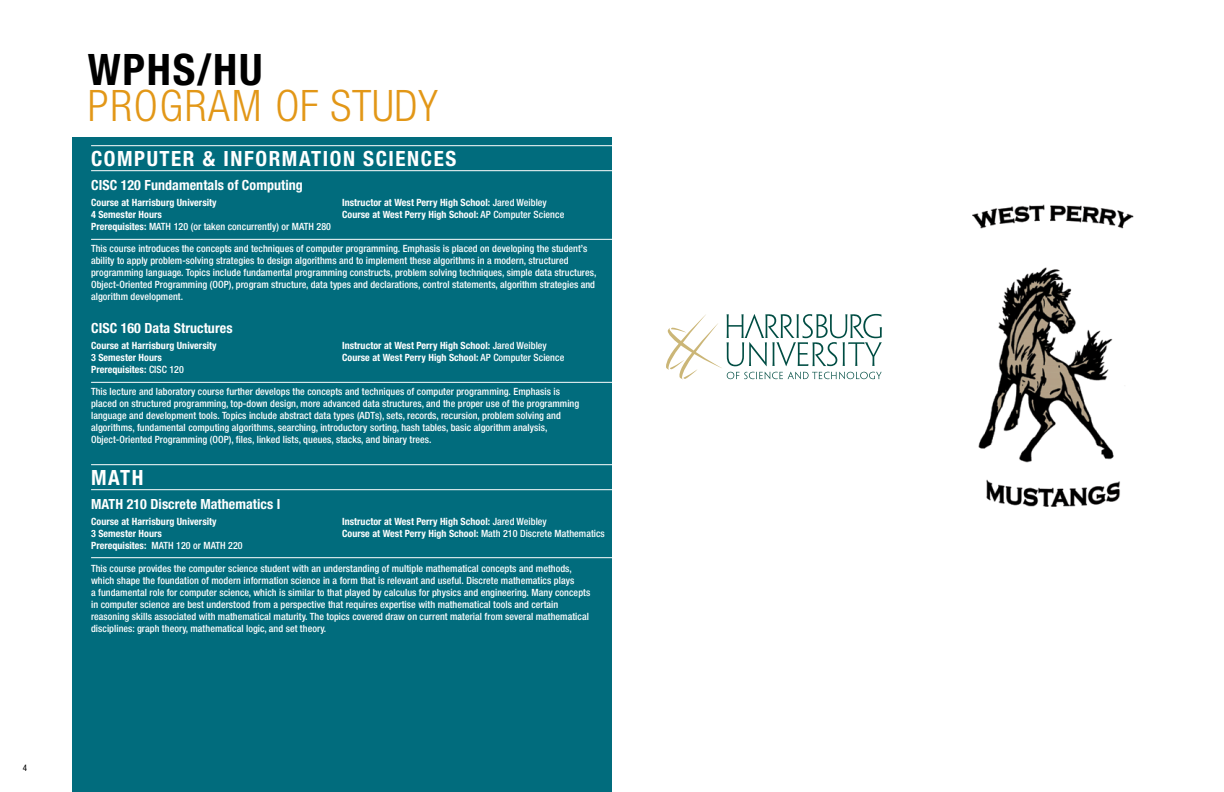
<style>
.page{position:relative;width:1224px;height:792px;background:#fff}
.page>*{position:absolute;margin:0;border:0;box-sizing:border-box;transform-origin:0 0}
.t1{font:300 condensed 43.5px "Helvetica Neue LT Std";letter-spacing:.04em;color:#e29717}
.t2{font:700 condensed 43.5px "Helvetica Neue LT Std";letter-spacing:.04em;color:#000}
.t3{font:700 condensed 21px "Helvetica Neue LT Std";letter-spacing:.075em;color:#fff}
.t4{font:700 condensed 14px "Helvetica Neue LT Std";letter-spacing:.005em;color:#fff}
.t5{font:500 condensed 10px/12px "Helvetica Neue LT Std";letter-spacing:.005em;color:#fff}
.t6{font:700 condensed 10px "Helvetica Neue LT Std";letter-spacing:.005em;color:#fff}
.t7{font:condensed 9px "Helvetica Neue LT Std";color:#000}
.s1{font-weight:500}
.s2{font-weight:700}
</style>
<div class="page">
<div style="left:72px;top:138px;width:540px;height:654px;background:#016c7d"></div>
<hr style="left:91px;top:145px;width:521px;height:1px;background:#fff">
<hr style="left:91px;top:170px;width:521px;height:1px;background:#fff">
<hr style="left:91px;top:239px;width:521px;height:1px;background:#fff">
<hr style="left:91px;top:382px;width:521px;height:1px;background:#fff">
<hr style="left:91px;top:464px;width:521px;height:1px;background:#fff">
<hr style="left:91px;top:489px;width:521px;height:1px;background:#fff">
<hr style="left:91px;top:557px;width:521px;height:1px;background:#fff">
<svg style="left:666px;top:314px;width:216px;height:66px"></svg>
<img style="left:973px;top:204px;width:161px;height:303px">
<p class="t7" style="left:23px;top:763px;width:6px">4</p>
<h1 class="t2" style="left:88px;top:43px;width:176px">WPHS/HU</h1>
<h1 class="t1" style="left:88px;top:81px;width:351px">PROGRAM OF STUDY</h1>
<h2 class="t3" style="left:91px;top:146px;width:367px">COMPUTER &amp; INFORMATION SCIENCES</h2>
<h3 class="t4" style="left:91px;top:177px;width:213px">CISC 120 Fundamentals of Computing</h3>
<p class="t6" style="left:91px;top:197px;width:127px">Course at Harrisburg University</p>
<p class="t6" style="left:342px;top:197px;width:206px">Instructor at West Perry High School: <span class="s1">Jared Weibley</span></p>
<p class="t6" style="left:91px;top:209px;width:72px">4 Semester Hours</p>
<p class="t6" style="left:342px;top:209px;width:224px">Course at West Perry High School: <span class="s1">AP Computer Science</span></p>
<p class="t5" style="left:91px;top:221px;width:242px"><span class="s2">Prerequisites:</span> MATH 120 (or taken concurrently) or MATH 280</p>
<p class="t5" style="left:91px;top:243px;width:507px">This course introduces the concepts and techniques of computer programming. Emphasis is placed on developing the student’s ability to apply problem-solving strategies to design algorithms and to implement these algorithms in a modern, structured programming language. Topics include fundamental programming constructs, problem solving techniques, simple data structures, Object-Oriented Programming (OOP), program structure, data types and declarations, control statements, algorithm strategies and algorithm development.</p>
<h3 class="t4" style="left:91px;top:320px;width:143px">CISC 160 Data Structures</h3>
<p class="t6" style="left:91px;top:340px;width:127px">Course at Harrisburg University</p>
<p class="t6" style="left:342px;top:340px;width:206px">Instructor at West Perry High School: <span class="s1">Jared Weibley</span></p>
<p class="t6" style="left:91px;top:352px;width:72px">3 Semester Hours</p>
<p class="t6" style="left:342px;top:352px;width:224px">Course at West Perry High School: <span class="s1">AP Computer Science</span></p>
<p class="t6" style="left:91px;top:364px;width:94px">Prerequisites: <span class="s1">CISC 120</span></p>
<p class="t5" style="left:91px;top:386px;width:490px">This lecture and laboratory course further develops the concepts and techniques of computer programming. Emphasis is placed on structured programming, top-down design, more advanced data structures, and the proper use of the programming language and development tools. Topics include abstract data types (ADTs), sets, records, recursion, problem solving and algorithms, fundamental computing algorithms, searching, introductory sorting, hash tables, basic algorithm analysis, Object-Oriented Programming (OOP), files, linked lists, queues, stacks, and binary trees.</p>
<h2 class="t3" style="left:91px;top:465px;width:54px">MATH</h2>
<h3 class="t4" style="left:91px;top:496px;width:191px">MATH 210 Discrete Mathematics I</h3>
<p class="t6" style="left:91px;top:516px;width:127px">Course at Harrisburg University</p>
<p class="t6" style="left:342px;top:516px;width:206px">Instructor at West Perry High School: <span class="s1">Jared Weibley</span></p>
<p class="t6" style="left:91px;top:528px;width:72px">3 Semester Hours</p>
<p class="t6" style="left:342px;top:528px;width:264px">Course at West Perry High School: <span class="s1">Math 210 Discrete Mathematics</span></p>
<p class="t5" style="left:91px;top:540px;width:153px"><span class="s2">Prerequisites:</span> MATH 120 or MATH 220</p>
<p class="t5" style="left:91px;top:563px;width:501px">This course provides the computer science student with an understanding of multiple mathematical concepts and methods, which shape the foundation of modern information science in a form that is relevant and useful. Discrete mathematics plays<br>a fundamental role for computer science, which is similar to that played by calculus for physics and engineering. Many concepts in computer science are best understood from a perspective that requires expertise with mathematical tools and certain reasoning skills associated with mathematical maturity. The topics covered draw on current material from several mathematical disciplines: graph theory, mathematical logic, and set theory.</p>
</div>
